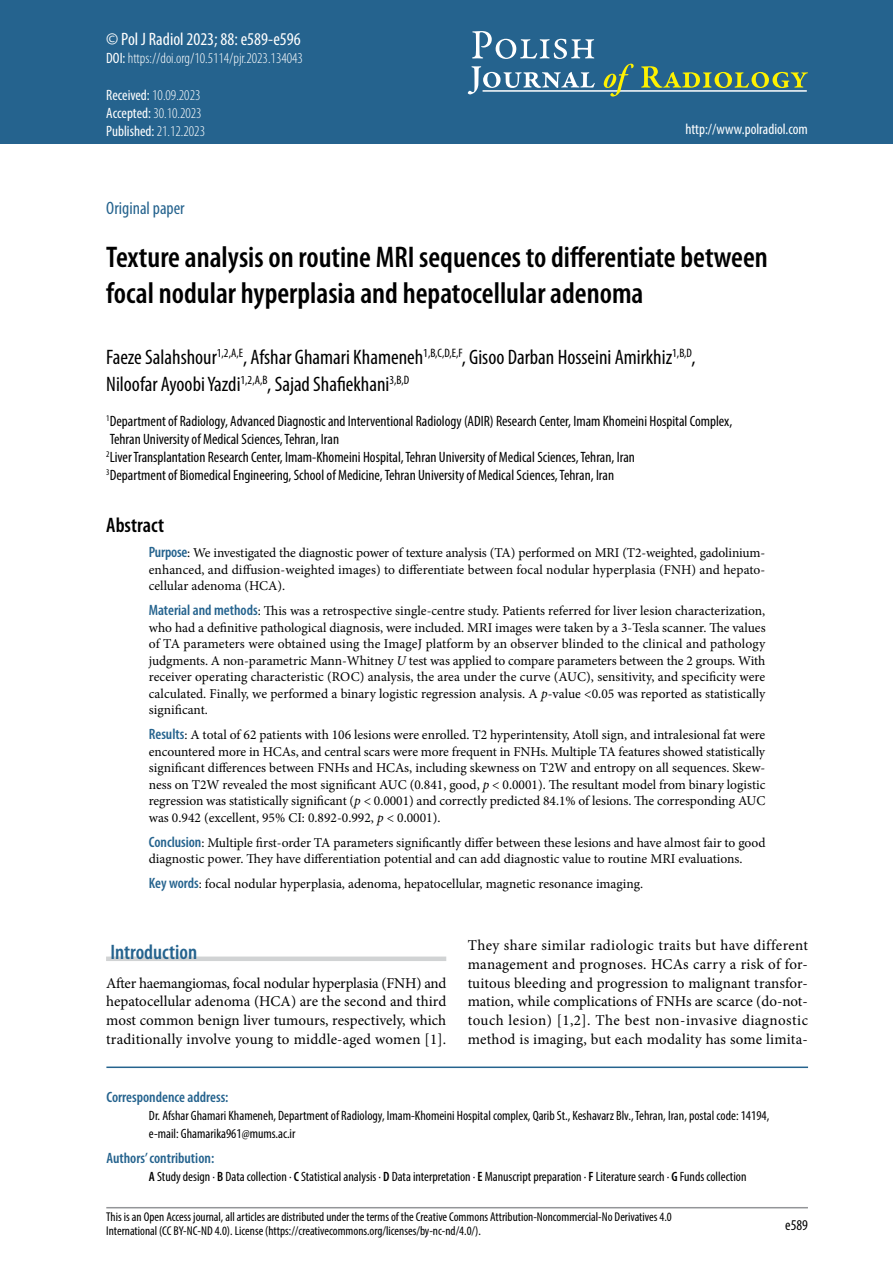
<style>
.page{position:relative;width:893px;height:1263px;background:#fff}
.page>*{position:absolute;margin:0;border:0;box-sizing:border-box;transform-origin:0 0}
.t1{font:600 condensed 30px/36px "Myriad Pro";color:#000}
.t2{font:condensed 21px/27px "Myriad Pro";color:#000}
.t3{font:600 condensed 21px "Myriad Pro";color:#25638e}
.t4{font:600 condensed 21px "Myriad Pro";color:#000}
.t5{font:condensed 18px "Myriad Pro";color:#fff}
.t6{font:condensed 18px "Myriad Pro";color:#25638e}
.t7{font:15px/18.8px "Minion Pro";letter-spacing:.01em;color:#000;text-align:justify}
.t8{font:condensed 15px/18px "Myriad Pro";color:#000}
.t9{font:300 condensed 15px/18px "Myriad Pro";color:#fff}
.t10{font:600 condensed 15px "Myriad Pro";color:#25638e}
.t11{font:condensed 15px "Myriad Pro";color:#fff}
.t12{font:13.5px/16.5px "Minion Pro";color:#000;text-align:justify}
.t13{font:condensed 13.5px/18px "Myriad Pro";color:#000}
.t14{font:condensed 12.75px/14.2px "Myriad Pro";color:#000}
.s1{font-weight:400}
.s2{font-family:"Myriad Pro";font-weight:600;font-stretch:condensed;font-size:15px;color:#25638e}
.s3{font-style:italic}
.s4{font-weight:600}
</style>
<div class="page">
<hr style="left:106px;top:1207px;width:702px;height:1px;background:#939598">
<div style="left:0;top:0;width:893px;height:144px;background:#25638e"></div>
<svg style="left:472px;top:31px;width:122px;height:28px"></svg>
<svg style="left:468px;top:66px;width:127px;height:28px"></svg>
<hr style="left:483px;top:90px;width:324px;height:2px;background:#fff">
<svg style="left:604px;top:64px;width:30px;height:33px"></svg>
<svg style="left:641px;top:66px;width:167px;height:22px"></svg>
<hr style="left:106px;top:1066px;width:702px;height:2px;background:#25638e">
<div style="left:106px;top:956px;width:340px;height:5px;background:#d1d3d4"></div>
<h3 class="t5" style="left:106px;top:28px;width:196px">© Pol J Radiol 2023; 88: e589-e596</h3>
<p class="t9" style="left:106px;top:48px;width:198px"><span class="s1">DOI:</span> https://doi.org/10.5114/pjr.2023.134043</p>
<p class="t9" style="left:106px;top:86px;width:100px"><span class="s1">Received:</span> 10.09.2023<br><span class="s1">Accepted:</span> 30.10.2023<br><span class="s1">Published:</span> 21.12.2023</p>
<p class="t11" style="left:685px;top:120px;width:124px">http://www.polradiol.com</p>
<h3 class="t6" style="left:106px;top:197px;width:80px">Original paper</h3>
<h1 class="t1" style="left:106px;top:238px;width:663px">Texture analysis on routine MRI sequences to differentiate between focal nodular hyperplasia and hepatocellular adenoma</h1>
<h2 class="t2" style="left:106px;top:343px;width:591px">Faeze Salahshour<sup>1,2,A,E</sup>, Afshar Ghamari Khameneh<sup>1,B,C,D,E,F</sup>, Gisoo Darban Hosseini Amirkhiz<sup>1,B,D</sup>,<br>Niloofar Ayoobi Yazdi<sup>1,2,A,B</sup>, Sajad Shafiekhani<sup>3,B,D</sup></h2>
<p class="t8" style="left:106px;top:411px;width:627px"><sup>1</sup>Department of Radiology, Advanced Diagnostic and Interventional Radiology (ADIR) Research Center, Imam Khomeini Hospital Complex, Tehran University of Medical Sciences, Tehran, Iran<br><sup>2</sup>Liver Transplantation Research Center, Imam-Khomeini Hospital, Tehran University of Medical Sciences, Tehran, Iran<br><sup>3</sup>Department of Biomedical Engineering, School of Medicine, Tehran University of Medical Sciences, Tehran, Iran</p>
<h2 class="t4" style="left:106px;top:512px;width:59px">Abstract</h2>
<p class="t12" style="left:149px;top:545px;width:618px"><span class="s2">Purpose</span>: We investigated the diagnostic power of texture analysis (TA) performed on MRI (T2-weighted, gadolinium&shy;enhanced, and diffusion-weighted images) to differentiate between focal nodular hyperplasia (FNH) and hepato&shy;cellular adenoma (HCA).</p>
<p class="t12" style="left:149px;top:603px;width:618px"><span class="s2">Material and methods</span>: This was a retrospective single-centre study. Patients referred for liver lesion characterization, who had a definitive pathological diagnosis, were included. MRI images were taken by a 3-Tesla scanner. The values of TA parameters were obtained using the ImageJ platform by an observer blinded to the clinical and pathology judgments. A non-parametric Mann-Whitney <span class="s3">U</span> test was applied to compare parameters between the 2 groups. With receiver operating characteristic (ROC) analysis, the area under the curve (AUC), sensitivity, and specificity were calculated. Finally, we performed a binary logistic regression analysis. A <span class="s3">p</span>-value &lt;0.05 was reported as statistically significant.</p>
<p class="t12" style="left:149px;top:727px;width:618px"><span class="s2">Results</span>: A total of 62 patients with 106 lesions were enrolled. T2 hyperintensity, Atoll sign, and intralesional fat were encountered more in HCAs, and central scars were more frequent in FNHs. Multiple TA features showed statistically significant differences between FNHs and HCAs, including skewness on T2W and entropy on all sequences. Skew&shy;ness on T2W revealed the most significant AUC (0.841, good, <span class="s3">p</span> &lt; 0.0001). The resultant model from binary logistic regression was statistically significant (<span class="s3">p</span> &lt; 0.0001) and correctly predicted 84.1% of lesions. The corresponding AUC was 0.942 (excellent, 95% CI: 0.892-0.992, <span class="s3">p</span> &lt; 0.0001).</p>
<p class="t12" style="left:149px;top:834px;width:618px"><span class="s2">Conclusion</span>: Multiple first-order TA parameters significantly differ between these lesions and have almost fair to good diagnostic power. They have differentiation potential and can add diagnostic value to routine MRI evaluations.</p>
<p class="t12" style="left:149px;top:876px;width:496px"><span class="s2">Key words</span>: focal nodular hyperplasia, adenoma, hepatocellular, magnetic resonance imaging.</p>
<h2 class="t3" style="left:110px;top:939px;width:88px">Introduction</h2>
<p class="t7" style="left:106px;top:973px;width:342px">After haemangiomas, focal nodular hyperplasia (FNH) and hepatocellular adenoma (HCA) are the second and third most common benign liver tumours, respectively, which traditionally involve young to middle-aged women [1].</p>
<p class="t7" style="left:468px;top:936px;width:342px">They share similar radiologic traits but have different management and prognoses. HCAs carry a risk of for&shy;tuitous bleeding and progression to malignant transfor&shy;mation, while complications of FNHs are scarce (do-not&shy;touch lesion) [1,2]. The best non-invasive diagnostic method is imaging, but each modality has some limita-</p>
<p class="t10" style="left:106px;top:1088px;width:124px">Correspondence address:</p>
<p class="t13" style="left:149px;top:1106px;width:622px">Dr. Afshar Ghamari Khameneh, Department of Radiology, Imam-Khomeini Hospital complex, Qarib St., Keshavarz Blv., Tehran, Iran, postal code: 14194, e-mail: Ghamarika961@mums.ac.ir</p>
<p class="t10" style="left:106px;top:1149px;width:109px">Authors’ contribution:</p>
<p class="t13" style="left:149px;top:1167px;width:599px"><span class="s4">A</span> Study design ∙ <span class="s4">B</span> Data collection ∙ <span class="s4">C</span> Statistical analysis ∙ <span class="s4">D</span> Data interpretation ∙ <span class="s4">E</span> Manuscript preparation ∙ <span class="s4">F</span> Literature search ∙ <span class="s4">G</span> Funds collection</p>
<p class="t14" style="left:106px;top:1209px;width:567px">This is an Open Access journal, all articles are distributed under the terms of the Creative Commons Attribution-Noncommercial-No Derivatives 4.0<br>International (CC BY-NC-ND 4.0). License (https://creativecommons.org/licenses/by-nc-nd/4.0/).</p>
<p class="t8" style="left:785px;top:1216px;width:24px">e589</p>
</div>
